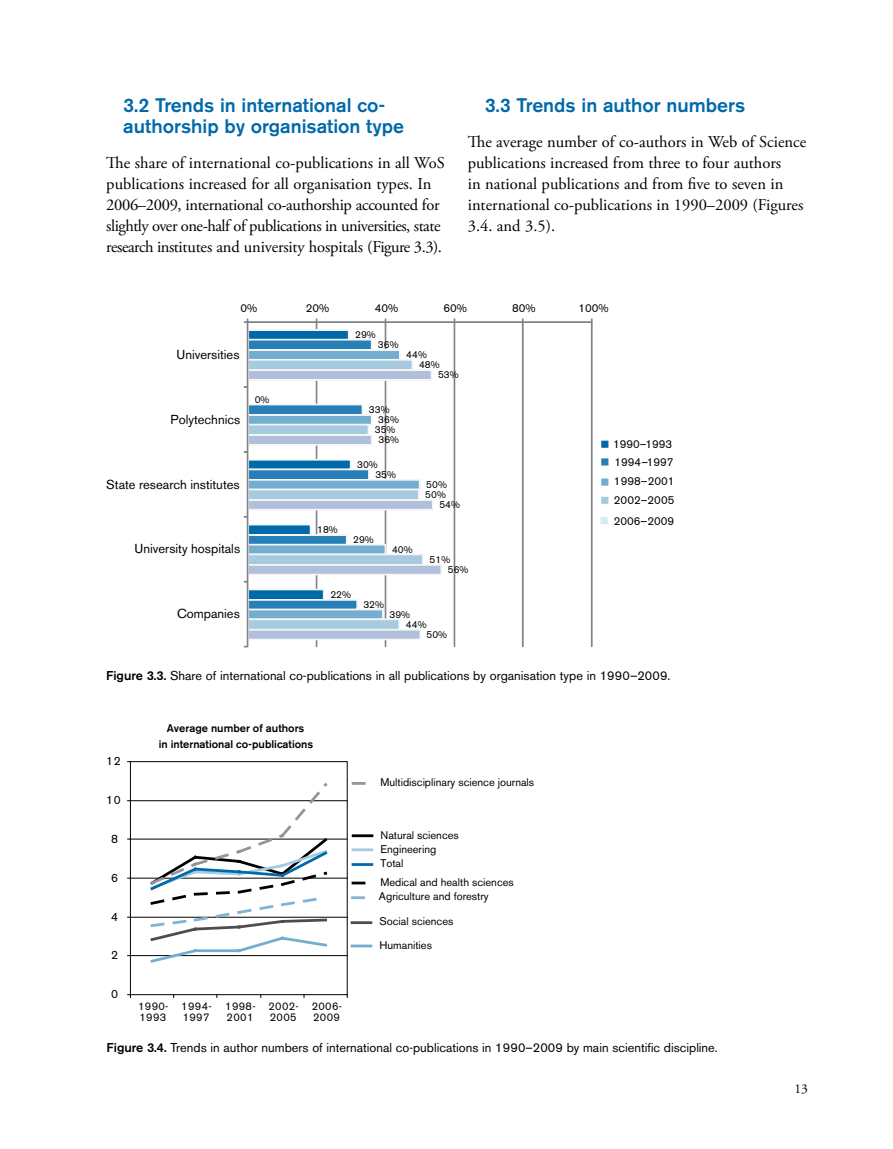
<style>
.page{position:relative;width:893px;height:1149px;background:#fff}
.page>*{position:absolute;margin:0;border:0;box-sizing:border-box;transform-origin:0 0}
.t1{font:500 19.5px/21px "Akzidenz Grotesk BE";color:#0069aa}
.t2{font:16.5px/21px "Adobe Garamond Pro";letter-spacing:-.02em;color:#000}
.t3{font:16.5px/21px "Adobe Garamond Pro";color:#000}
.t4{font:13.5px "Adobe Garamond Pro";color:#000}
.t5{font:12.9px "Akzidenz Grotesk BE";color:#000}
.t6{font:12.75px "Akzidenz Grotesk BE";color:#000}
.t7{font:12px "Akzidenz Grotesk BE";color:#000}
.t8{font:11.55px/18.9px "Akzidenz Grotesk BE";color:#000}
.t9{font:11.1px/23.2px "Akzidenz Grotesk BE";color:#000}
.t10{font:500 11.1px/16.2px "Akzidenz Grotesk BE";color:#000;text-align:center}
.t11{font:11.1px/11.9px "Akzidenz Grotesk BE";letter-spacing:.03em;color:#000}
.t12{font:10.05px "Akzidenz Grotesk BE";color:#000}
.s1{font-weight:500}
</style>
<div class="page">
<div style="left:316px;top:322px;width:1px;height:324px;border:1px solid #828388"></div>
<div style="left:385px;top:322px;width:1px;height:324px;border:1px solid #828388"></div>
<div style="left:454px;top:322px;width:1px;height:324px;border:1px solid #828388"></div>
<div style="left:522px;top:322px;width:1px;height:324px;border:1px solid #828388"></div>
<div style="left:591px;top:322px;width:1px;height:324px;border:1px solid #828388"></div>
<svg style="left:248px;top:369px;width:193px;height:270px"></svg>
<div style="left:247px;top:321px;width:345px;height:2px;background:#828388;border:1px solid #828388"></div>
<hr style="left:247px;top:322px;width:1px;height:324px;background:#828388">
<svg style="left:244px;top:318px;width:4px;height:5px"></svg>
<svg style="left:244px;top:329px;width:128px;height:281px"></svg>
<div style="left:601px;top:440px;width:7px;height:7px;background:#0069aa"></div>
<div style="left:601px;top:458px;width:7px;height:7px;background:#2680b7"></div>
<div style="left:601px;top:478px;width:7px;height:7px;background:#73add0"></div>
<div style="left:601px;top:496px;width:7px;height:7px;background:#a6cbe1"></div>
<div style="left:601px;top:517px;width:7px;height:7px;background:#d9e9f2"></div>
<div style="left:130px;top:761px;width:217px;height:233px;background:#fff;border:1px solid #000"></div>
<hr style="left:130px;top:955px;width:217px;height:1px;background:#000">
<hr style="left:130px;top:916px;width:217px;height:1px;background:#000">
<hr style="left:130px;top:877px;width:217px;height:1px;background:#000">
<hr style="left:130px;top:838px;width:217px;height:1px;background:#000">
<hr style="left:130px;top:800px;width:217px;height:1px;background:#000">
<svg style="left:148px;top:783px;width:181px;height:180px"></svg>
<svg style="left:353px;top:834px;width:19px;height:2px"></svg>
<svg style="left:353px;top:881px;width:13px;height:3px"></svg>
<svg style="left:353px;top:848px;width:19px;height:2px"></svg>
<svg style="left:353px;top:896px;width:12px;height:2px"></svg>
<svg style="left:352px;top:921px;width:19px;height:2px"></svg>
<hr style="left:352px;top:944px;width:19px;height:3px;background:#73add0">
<svg style="left:353px;top:782px;width:13px;height:2px"></svg>
<hr style="left:353px;top:862px;width:19px;height:3px;background:#0069aa">
<p class="t1" style="left:123px;top:95px;width:282px">3.2 Trends in international co&shy;authorship by organisation type</p>
<p class="t2" style="left:106px;top:153px;width:340px">The share of international co-publications in all WoS publications increased for all organisation types. In 2006–2009, international co-authorship accounted for slightly over one-half of publications in universities, state research institutes and university hospitals (Figure 3.3).</p>
<p class="t1" style="left:485px;top:95px;width:262px">3.3 Trends in author numbers</p>
<p class="t3" style="left:468px;top:132px;width:340px">The average number of co-authors in Web of Science publications increased from three to four authors<br>in national publications and from five to seven in international co-publications in 1990–2009 (Figures 3.4. and 3.5).</p>
<p class="t8" style="left:240px;top:299px;width:19px">0%</p>
<p class="t8" style="left:306px;top:299px;width:25px">20%</p>
<p class="t8" style="left:375px;top:299px;width:25px">40%</p>
<p class="t8" style="left:443px;top:299px;width:25px">60%</p>
<p class="t8" style="left:512px;top:299px;width:25px">80%</p>
<p class="t8" style="left:578px;top:299px;width:32px">100%</p>
<p class="t12" style="left:355px;top:328px;width:22px">29%</p>
<p class="t5" style="left:176px;top:346px;width:65px">Universities</p>
<p class="t12" style="left:378px;top:338px;width:22px">36%</p>
<p class="t12" style="left:406px;top:348px;width:22px">44%</p>
<p class="t12" style="left:419px;top:358px;width:22px">48%</p>
<p class="t12" style="left:438px;top:368px;width:22px">53%</p>
<p class="t12" style="left:255px;top:393px;width:16px">0%</p>
<p class="t5" style="left:171px;top:411px;width:71px">Polytechnics</p>
<p class="t12" style="left:369px;top:403px;width:22px">33%</p>
<p class="t12" style="left:378px;top:413px;width:22px">36%</p>
<p class="t12" style="left:375px;top:423px;width:22px">35%</p>
<p class="t5" style="left:106px;top:476px;width:135px">State research institutes</p>
<p class="t12" style="left:317px;top:523px;width:22px">18%</p>
<p class="t12" style="left:378px;top:433px;width:22px">36%</p>
<p class="t12" style="left:357px;top:458px;width:22px">30%</p>
<p class="t12" style="left:375px;top:468px;width:22px">35%</p>
<p class="t12" style="left:426px;top:478px;width:22px">50%</p>
<p class="t12" style="left:425px;top:488px;width:22px">50%</p>
<p class="t12" style="left:439px;top:498px;width:22px">54%</p>
<p class="t8" style="left:613px;top:434px;width:63px">1990–1993<br>1994–1997<br>1998–2001<br>2002–2005</p>
<p class="t8" style="left:614px;top:511px;width:62px">2006–- 2009</p>
<p class="t5" style="left:135px;top:541px;width:107px">University hospitals</p>
<p class="t12" style="left:353px;top:533px;width:22px">29%</p>
<p class="t12" style="left:392px;top:543px;width:22px">40%</p>
<p class="t12" style="left:430px;top:553px;width:22px">51%</p>
<p class="t12" style="left:448px;top:563px;width:22px">56%</p>
<p class="t12" style="left:330px;top:588px;width:22px">22%</p>
<p class="t5" style="left:177px;top:606px;width:64px">Companies</p>
<p class="t12" style="left:363px;top:598px;width:22px">32%</p>
<p class="t12" style="left:389px;top:608px;width:22px">39%</p>
<p class="t12" style="left:406px;top:618px;width:22px">44%</p>
<p class="t12" style="left:426px;top:628px;width:22px">50%</p>
<p class="t6" style="left:106px;top:667px;width:566px"><span class="s1">Figure 3.3.</span> Share of international co-publications in all publications by organisation type in 1990–2009.</p>
<p class="t7" style="left:106px;top:753px;width:16px">12</p>
<p class="t7" style="left:106px;top:792px;width:16px">10</p>
<p class="t7" style="left:111px;top:831px;width:8px">8</p>
<p class="t7" style="left:111px;top:870px;width:8px">6</p>
<p class="t7" style="left:111px;top:909px;width:8px">4</p>
<p class="t7" style="left:111px;top:947px;width:8px">2</p>
<p class="t7" style="left:111px;top:986px;width:8px">0</p>
<p class="t10" style="left:159px;top:719px;width:156px">Average number of authors<br>in international co-publications</p>
<p class="t11" style="left:138px;top:999px;width:32px">1990-<br>1993</p>
<p class="t11" style="left:181px;top:999px;width:32px">1994-<br>1997</p>
<p class="t11" style="left:225px;top:999px;width:32px">1998-<br>2001</p>
<p class="t11" style="left:268px;top:999px;width:32px">2002-<br>2005</p>
<p class="t11" style="left:312px;top:999px;width:32px">2006-<br>2009</p>
<p class="t9" style="left:380px;top:770px;width:155px">Multidisciplinary science journals</p>
<p class="t9" style="left:380px;top:822px;width:80px">Natural sciences</p>
<p class="t9" style="left:380px;top:870px;width:135px">Medical and health sciences</p>
<p class="t9" style="left:380px;top:836px;width:58px">Engineering</p>
<p class="t9" style="left:379px;top:884px;width:111px">Agriculture and forestry</p>
<p class="t9" style="left:379px;top:909px;width:76px">Social sciences<br>Humanities</p>
<p class="t9" style="left:380px;top:851px;width:25px">Total</p>
<p class="t6" style="left:107px;top:1039px;width:613px"><span class="s1">Figure 3.4.</span> Trends in author numbers of international co-publications in 1990–2009 by main scientific discipline.</p>
<p class="t4" style="left:794px;top:1080px;width:15px">13</p>
</div>
